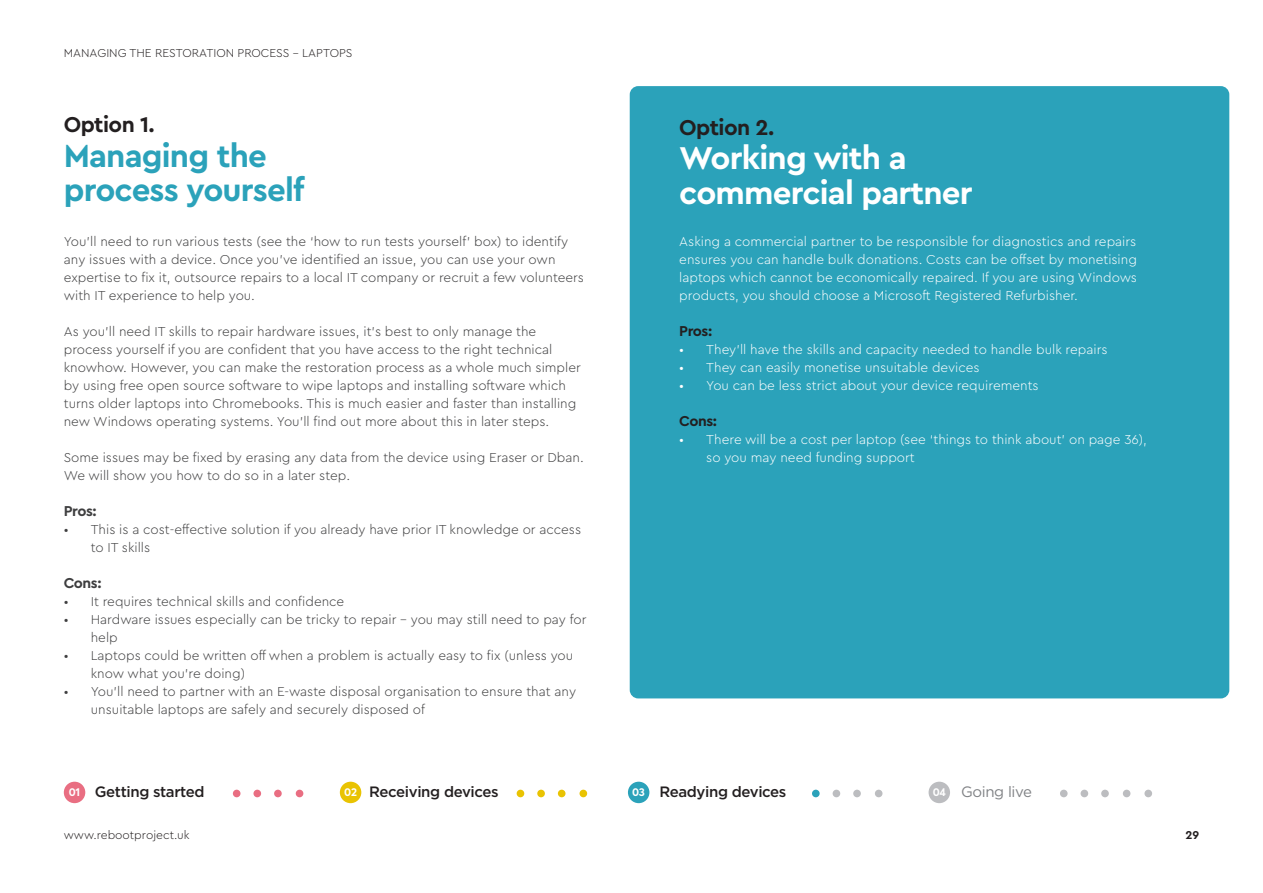
<style>
.page{position:relative;width:1263px;height:893px;background:#fff}
.page>*{position:absolute;margin:0;border:0;box-sizing:border-box;transform-origin:0 0}
.t1{font:700 33px "Cera Pro";letter-spacing:-.025em;color:#fff}
.t2{font:700 33px "Cera Pro";letter-spacing:-.025em;color:#2ba2ba}
.t3{font:700 22.5px "Cera Pro";letter-spacing:-.025em;color:#231f20}
.t4{font:500 15px "Gotham";letter-spacing:-.025em;color:#231f20}
.t5{font:700 15px "Cera Pro";letter-spacing:-.03em;color:#3e3e3f}
.t6{font:700 15px "Cera Pro";letter-spacing:-.03em;color:#231f20}
.t7{font:15px "Gotham";letter-spacing:-.025em;color:#808285}
.t8{font:300 13.5px/18px "Cera Pro";color:#3e3e3f}
.t9{font:300 13.5px/18px "Cera Pro";color:#fff;text-align:justify}
.t10{font:300 12px "Cera Pro";color:#231f20}
.t11{font:700 12px "Cera Pro";color:#231f20}
.t12{font:700 11.25px "Averta Std";letter-spacing:-.035em;color:#fff}
</style>
<div class="page">
<div style="left:630px;top:86px;width:599px;height:612px;background:#2ba2ba;border-radius:9px"></div>
<div style="left:64px;top:782px;width:21px;height:21px;background:#e96e82;border-radius:50%"></div>
<div style="left:340px;top:782px;width:21px;height:21px;background:#e9c302;border-radius:50%"></div>
<div style="left:628px;top:782px;width:21px;height:21px;background:#2ba2ba;border-radius:50%"></div>
<div style="left:928px;top:782px;width:22px;height:21px;background:#bcbdc0;border-radius:50%"></div>
<div style="left:233px;top:790px;width:7px;height:7px;background:#e96e82;border-radius:50%"></div>
<div style="left:517px;top:790px;width:7px;height:7px;background:#e9c302;border-radius:50%"></div>
<div style="left:812px;top:790px;width:8px;height:7px;background:#2ba2ba;border-radius:50%"></div>
<div style="left:1060px;top:790px;width:7px;height:7px;background:#bcbdc0;border-radius:50%"></div>
<div style="left:253px;top:790px;width:8px;height:7px;background:#e96e82;border-radius:50%"></div>
<div style="left:537px;top:790px;width:8px;height:7px;background:#e9c302;border-radius:50%"></div>
<div style="left:833px;top:790px;width:7px;height:7px;background:#bcbdc0;border-radius:50%"></div>
<div style="left:1080px;top:790px;width:8px;height:7px;background:#bcbdc0;border-radius:50%"></div>
<div style="left:274px;top:790px;width:8px;height:7px;background:#e96e82;border-radius:50%"></div>
<div style="left:558px;top:790px;width:7px;height:7px;background:#e9c302;border-radius:50%"></div>
<div style="left:853px;top:790px;width:8px;height:7px;background:#bcbdc0;border-radius:50%"></div>
<div style="left:1101px;top:790px;width:8px;height:7px;background:#bcbdc0;border-radius:50%"></div>
<div style="left:296px;top:790px;width:7px;height:7px;background:#e96e82;border-radius:50%"></div>
<div style="left:579px;top:790px;width:8px;height:7px;background:#e9c302;border-radius:50%"></div>
<div style="left:875px;top:790px;width:7px;height:7px;background:#bcbdc0;border-radius:50%"></div>
<div style="left:1123px;top:790px;width:7px;height:7px;background:#bcbdc0;border-radius:50%"></div>
<div style="left:1144px;top:790px;width:8px;height:7px;background:#bcbdc0;border-radius:50%"></div>
<p class="t10" style="left:64px;top:45px;width:290px">MANAGING THE RESTORATION PROCESS - LAPTOPS</p>
<p class="t3" style="left:64px;top:110px;width:93px">Option 1.</p>
<p class="t2" style="left:64px;top:134px;width:205px">Managing the</p>
<p class="t2" style="left:64px;top:168px;width:242px">process yourself</p>
<p class="t8" style="left:64px;top:232px;width:522px">You’ll need to run various tests (see the ‘how to run tests yourself’ box) to identify any issues with a device. Once you’ve identified an issue, you can use your own expertise to fix it, outsource repairs to a local IT company or recruit a few volunteers with IT experience to help you.</p>
<p class="t8" style="left:64px;top:322px;width:518px">As you’ll need IT skills to repair hardware issues, it’s best to only manage the process yourself if you are confident that you have access to the right technical knowhow. However, you can make the restoration process as a whole much simpler by using free open source software to wipe laptops and installing software which turns older laptops into Chromebooks. This is much easier and faster than installing new Windows operating systems. You’ll find out more about this in later steps.</p>
<p class="t8" style="left:64px;top:448px;width:521px">Some issues may be fixed by erasing any data from the device using Eraser or Dban.<br>We will show you how to do so in a later step.</p>
<p class="t5" style="left:64px;top:501px;width:34px">Pros:</p>
<p class="t8" style="left:91px;top:520px;width:492px;text-indent:-27px">• This is a cost-effective solution if you already have prior IT knowledge or access to IT skills</p>
<p class="t5" style="left:64px;top:573px;width:39px">Cons:</p>
<p class="t8" style="left:64px;top:592px;width:282px">• It requires technical skills and confidence</p>
<p class="t8" style="left:91px;top:610px;width:497px;text-indent:-27px">• Hardware issues especially can be tricky to repair – you may still need to pay for help</p>
<p class="t8" style="left:91px;top:646px;width:484px;text-indent:-27px">• Laptops could be written off when a problem is actually easy to fix (unless you know what you’re doing)</p>
<p class="t8" style="left:91px;top:682px;width:487px;text-indent:-27px">• You’ll need to partner with an E-waste disposal organisation to ensure that any unsuitable laptops are safely and securely disposed of</p>
<p class="t3" style="left:679px;top:112px;width:97px">Option 2.</p>
<p class="t1" style="left:679px;top:136px;width:229px">Working with a</p>
<p class="t1" style="left:679px;top:171px;width:295px">commercial partner</p>
<p class="t9" style="left:679px;top:232px;width:459px">Asking a commercial partner to be responsible for diagnostics and repairs ensures you can handle bulk donations. Costs can be offset by monetising laptops which cannot be economically repaired. If you are using Windows products, you should choose a Microsoft Registered Refurbisher.</p>
<p class="t6" style="left:679px;top:321px;width:34px">Pros:</p>
<p class="t9" style="left:679px;top:340px;width:430px">• They’ll have the skills and capacity needed to handle bulk repairs</p>
<p class="t9" style="left:679px;top:358px;width:302px">• They can easily monetise unsuitable devices</p>
<p class="t9" style="left:679px;top:376px;width:361px">• You can be less strict about your device requirements</p>
<p class="t6" style="left:679px;top:411px;width:39px">Cons:</p>
<p class="t9" style="left:706px;top:430px;width:442px;text-indent:-27px">• There will be a cost per laptop (see ‘things to think about’ on page 36), so you may need funding support</p>
<p class="t12" style="left:69px;top:784px;width:13px">01</p>
<p class="t4" style="left:95px;top:782px;width:111px">Getting started</p>
<p class="t12" style="left:344px;top:784px;width:14px">02</p>
<p class="t4" style="left:369px;top:782px;width:131px">Receiving devices</p>
<p class="t12" style="left:632px;top:784px;width:14px">03</p>
<p class="t4" style="left:659px;top:782px;width:128px">Readying devices</p>
<p class="t12" style="left:933px;top:784px;width:15px">04</p>
<p class="t7" style="left:961px;top:782px;width:72px">Going live</p>
<p class="t10" style="left:64px;top:827px;width:127px">www.rebootproject.uk</p>
<p class="t11" style="left:1185px;top:827px;width:15px">29</p>
</div>
